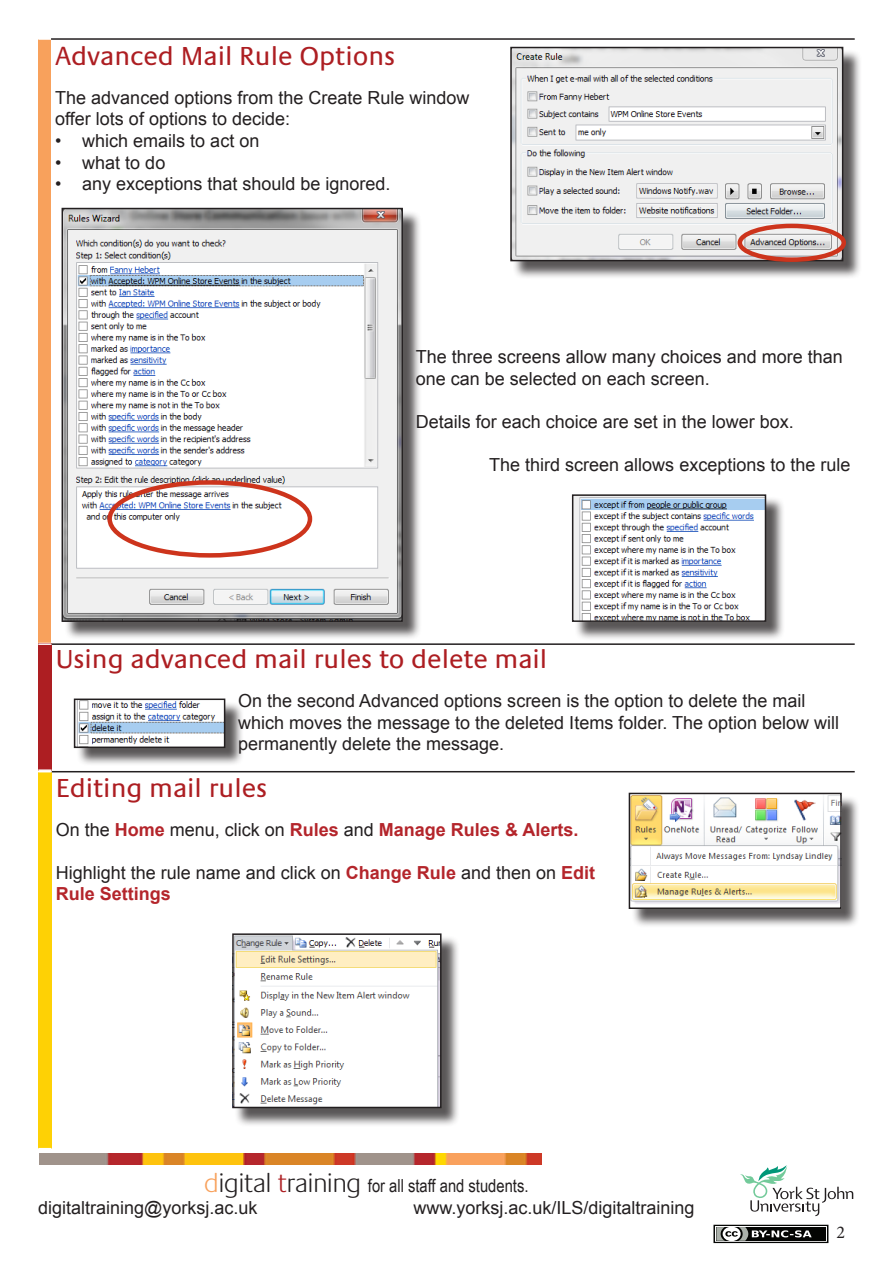
<style>
.page{position:relative;width:893px;height:1263px;background:#fff}
.page>*{position:absolute;margin:0;border:0;box-sizing:border-box;transform-origin:0 0}
.Heading_1{font:27px "Praxis LT";color:#ad1e22}
.body_text{font:18px/21.6px "Arial";color:#231f20}
.body_text-2{font:700 18px "Arial";color:#b4252b}
.t1{font:18px "Arial Narrow";color:#231f20}
.t2{font:18px "Minion Pro";color:#231f20}
.s1{font-weight:400;color:#231f20}
.s2{font-weight:700;color:#b4252b}
.s3{font-family:"Praxis LT";font-weight:300;font-size:27px;color:#f8a15c}
.s4{font-family:"Praxis LT";font-weight:300;font-size:27px}
.s5{font-family:"Praxis LT";font-weight:300;font-size:27px;color:#ad1e22}
</style>
<div class="page">
<div style="left:713px;top:1225px;width:115px;height:18px;border:1px solid #040503"></div>
<div style="left:716px;top:1227px;width:110px;height:14px;background:#040503"></div>
<svg style="left:713px;top:1225px;width:99px;height:19px"></svg>
<img style="left:39px;top:1153px;width:503px;height:11px">
<svg style="left:740px;top:1165px;width:113px;height:51px"></svg>
<div style="left:631px;top:795px;width:229px;height:133px;background:#231f20;opacity:.75"></div>
<img style="left:632px;top:796px;width:207px;height:110px">
<div style="left:629px;top:793px;width:213px;height:116px;border:2px solid #231f20"></div>
<div style="left:38px;top:772px;width:14px;height:377px;background:#fed105"></div>
<hr style="left:52px;top:771px;width:803px;height:1px;background:#231f20">
<svg style="left:38px;top:1148px;width:14px;height:1px"></svg>
<div style="left:38px;top:39px;width:13px;height:604px;background:#f8a15c"></div>
<hr style="left:51px;top:38px;width:804px;height:2px;background:#231f20">
<svg style="left:38px;top:39px;width:13px;height:1px"></svg>
<div style="left:76px;top:701px;width:168px;height:66px;background:#231f20;opacity:.75"></div>
<img style="left:77px;top:701px;width:145px;height:44px">
<div style="left:74px;top:698px;width:151px;height:50px;border:2px solid #231f20"></div>
<div style="left:38px;top:644px;width:14px;height:127px;background:#ad1e22"></div>
<hr style="left:52px;top:643px;width:803px;height:2px;background:#231f20">
<svg style="left:38px;top:643px;width:14px;height:2px"></svg>
<svg style="left:38px;top:769px;width:14px;height:3px"></svg>
<div style="left:234px;top:936px;width:226px;height:191px;background:#231f20;opacity:.75"></div>
<img style="left:235px;top:936px;width:204px;height:169px">
<div style="left:232px;top:933px;width:210px;height:175px;border:2px solid #231f20"></div>
<div style="left:574px;top:497px;width:211px;height:144px;background:#231f20;opacity:.75"></div>
<img style="left:575px;top:497px;width:188px;height:122px">
<div style="left:572px;top:494px;width:194px;height:128px;border:2px solid #231f20"></div>
<div style="left:512px;top:49px;width:350px;height:231px;background:#231f20;opacity:.75"></div>
<img style="left:513px;top:50px;width:327px;height:208px">
<div style="left:510px;top:47px;width:333px;height:214px;border:2px solid #231f20"></div>
<div style="left:738px;top:224px;width:108px;height:38px;border:4px solid #cd341c;border-radius:50%"></div>
<div style="left:64px;top:210px;width:357px;height:430px;background:#231f20;opacity:.75"></div>
<img style="left:65px;top:211px;width:335px;height:408px">
<div style="left:62px;top:208px;width:341px;height:414px;border:2px solid #231f20"></div>
<div style="left:107px;top:480px;width:205px;height:78px;border:4px solid #cd341c;border-radius:50%"></div>
<h1 class="Heading_1" style="left:55px;top:42px;width:341px">Advanced Mail Rule Options</h1>
<p class="body_text" style="left:55px;top:87px;width:416px">The advanced options from the Create Rule window offer lots of options to decide:</p>
<p class="body_text" style="left:55px;top:130px;width:206px">• which emails to act on</p>
<p class="body_text" style="left:55px;top:152px;width:112px">• what to do</p>
<p class="body_text" style="left:55px;top:173px;width:337px">• any exceptions that should be ignored.</p>
<p class="body_text" style="left:416px;top:346px;width:429px">The three screens allow many choices and more than one can be selected on each screen.</p>
<p class="body_text" style="left:416px;top:411px;width:380px">Details for each choice are set in the lower box.</p>
<p class="body_text" style="left:489px;top:454px;width:363px">The third screen allows exceptions to the rule</p>
<h1 class="Heading_1" style="left:56px;top:645px;width:493px">Using advanced mail rules to delete mail</h1>
<p class="body_text" style="left:238px;top:690px;width:602px">On the second Advanced options screen is the option to delete the mail which moves the message to the deleted Items folder. The option below will permanently delete the message.</p>
<h1 class="Heading_1" style="left:56px;top:773px;width:213px">Editing mail rules</h1>
<p class="body_text-2" style="left:56px;top:817px;width:524px"><span class="s1">On the</span> Home <span class="s1">menu, click on</span> Rules <span class="s1">and</span> Manage Rules &amp; Alerts.</p>
<p class="body_text" style="left:56px;top:862px;width:541px">Highlight the rule name and click on <span class="s2">Change Rule</span> and then on <span class="s2">Edit<br>Rule Settings</span></p>
<p class="t1" style="left:204px;top:1173px;width:326px"><span class="s3">d</span><span class="s4">igital</span> <span class="s5">t</span><span class="s4">raining</span> for all staff and students.</p>
<p class="body_text" style="left:38px;top:1197px;width:221px">digitaltraining@yorksj.ac.uk</p>
<p class="body_text" style="left:413px;top:1197px;width:283px">www.yorksj.ac.uk/ILS/digitaltraining</p>
<p class="t2" style="left:836px;top:1220px;width:10px">2</p>
</div>
